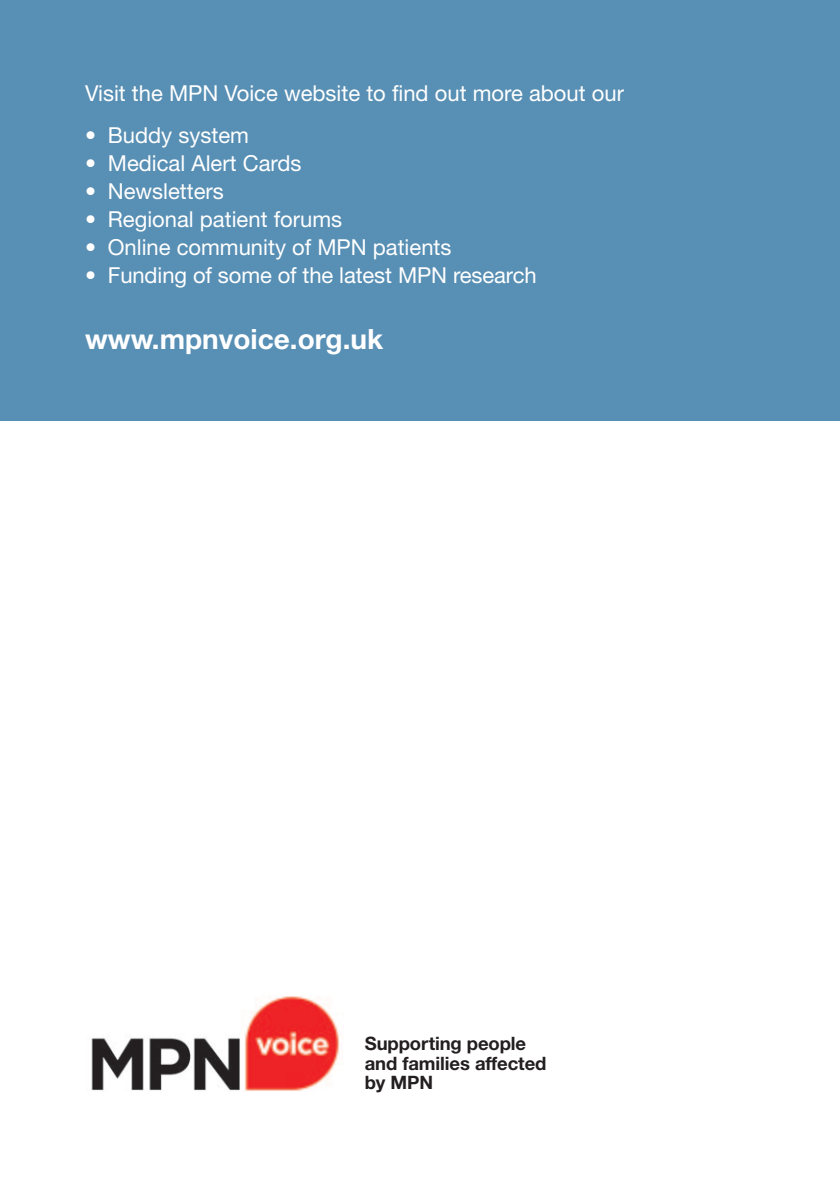
<style>
.page{position:relative;width:840px;height:1191px;background:#fff}
.page>*{position:absolute;margin:0;border:0;box-sizing:border-box;transform-origin:0 0}
.t1{font:700 28px "Helvetica Neue";color:#fff}
.t2{font:22px "Helvetica Neue";color:#fff}
.t3{font:700 18.4px/19.2px "Helvetica Neue";letter-spacing:-.005em;color:#231f20}
</style>
<div class="page">
<div style="left:0;top:0;width:839px;height:421px;background:#588fb4"></div>
<img style="left:91px;top:995px;width:249px;height:96px">
<p class="t2" style="left:85px;top:85px;width:540px">Visit the MPN Voice website to find out more about our</p>
<p class="t2" style="left:85px;top:127px;width:165px">• Buddy system</p>
<p class="t2" style="left:85px;top:155px;width:218px">• Medical Alert Cards</p>
<p class="t2" style="left:85px;top:183px;width:140px">• Newsletters</p>
<p class="t2" style="left:85px;top:211px;width:258px">• Regional patient forums</p>
<p class="t2" style="left:85px;top:239px;width:367px">• Online community of MPN patients</p>
<p class="t2" style="left:85px;top:267px;width:453px">• Funding of some of the latest MPN research</p>
<p class="t1" style="left:85px;top:329px;width:299px">www.mpnvoice.org.uk</p>
<p class="t3" style="left:364px;top:1035px;width:183px">Supporting people and families affected by MPN</p>
</div>
